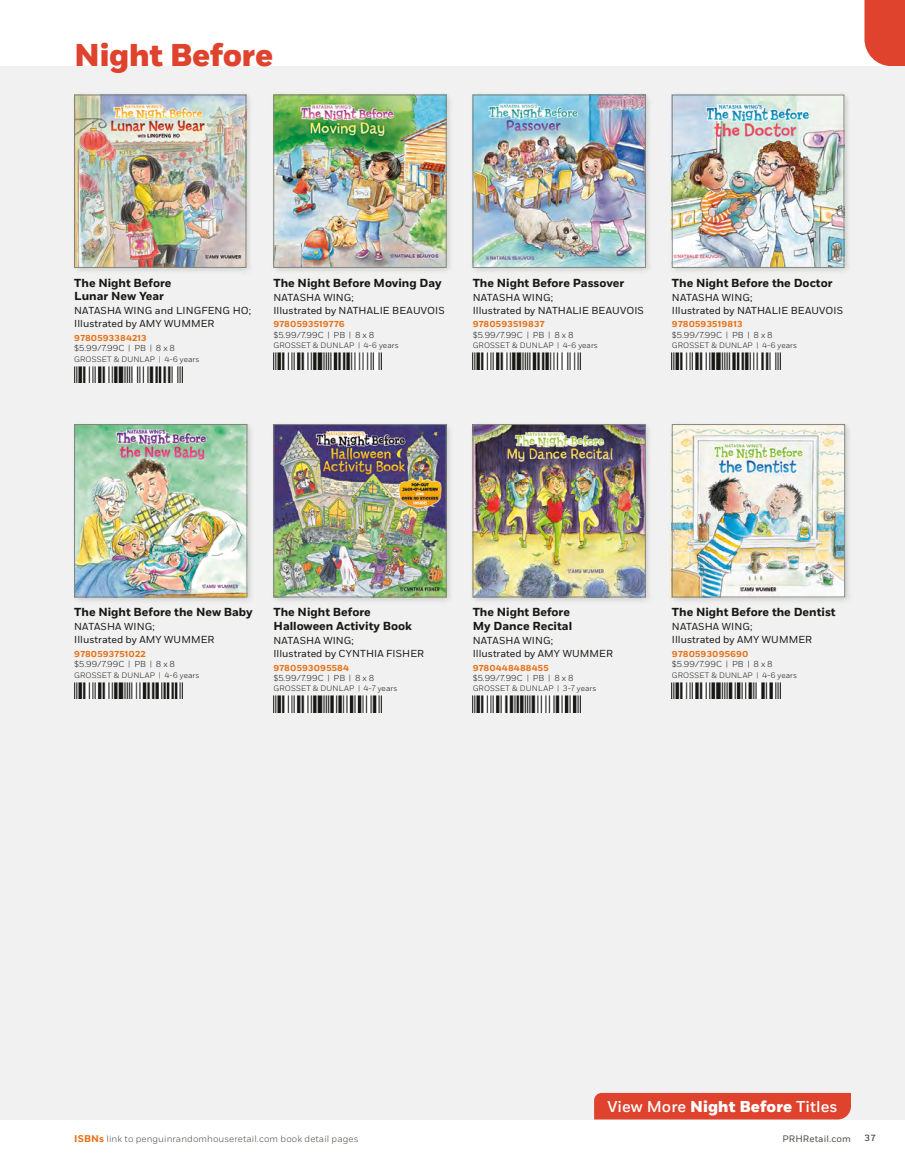
<style>
.page{position:relative;width:905px;height:1175px;background:#fff}
.page>*{position:absolute;margin:0;border:0;box-sizing:border-box;transform-origin:0 0}
.t1{font:800 31.5px "Fort";letter-spacing:-.01em;color:#df422d}
.t2{font:500 15.75px "Fort";letter-spacing:.005em;color:#fff}
.t3{font:700 11.7px/13.5px "Fort";color:#171714}
.t4{font:10.2px/12.8px "Fort";letter-spacing:.01em;color:#171714}
.t5{font:300 9.3px "Fort";letter-spacing:.01em;color:#484f46}
.t6{font:9.3px "Fort";letter-spacing:.015em;color:#484f46}
.t7{font:500 9px "Fort";color:#484f46}
.t8{font:300 8.7px/10.2px "Fort";color:#171714}
.t9{font:300 7.8px "Fort";letter-spacing:.02em;color:#171714}
.s1{font-weight:700;color:#e77216}
.s2{font-size:8.25px}
.s3{font-size:7.5px}
.s4{font-weight:700;font-size:9.75px;color:#e77216}
.s5{font-weight:800}
</style>
<div class="page">
<svg style="left:864px;top:0;width:40px;height:66px;background:#e14f3b"></svg>
<div style="left:0;top:66px;width:904px;height:1053px;background:#f1f1f1"></div>
<div style="left:594px;top:1092px;width:257px;height:27px;background:#df422d"></div>
<div style="left:72px;top:422px;width:182px;height:182px;background:#484f46;opacity:.2"></div>
<img style="left:76px;top:426px;width:169px;height:169px">
<div style="left:74px;top:424px;width:173px;height:173px;border:1px solid #81857d"></div>
<img style="left:74px;top:682px;width:108px;height:16px">
<div style="left:271px;top:422px;width:182px;height:182px;background:#484f46;opacity:.2"></div>
<img style="left:275px;top:426px;width:169px;height:169px">
<div style="left:273px;top:424px;width:173px;height:173px;border:1px solid #81857d"></div>
<img style="left:273px;top:696px;width:108px;height:16px">
<div style="left:470px;top:422px;width:182px;height:182px;background:#484f46;opacity:.2"></div>
<img style="left:474px;top:426px;width:169px;height:169px">
<div style="left:472px;top:424px;width:173px;height:173px;border:1px solid #81857d"></div>
<img style="left:472px;top:696px;width:108px;height:16px">
<div style="left:669px;top:422px;width:182px;height:182px;background:#484f46;opacity:.2"></div>
<img style="left:674px;top:426px;width:168px;height:169px">
<div style="left:672px;top:424px;width:172px;height:173px;border:1px solid #81857d"></div>
<img style="left:672px;top:682px;width:108px;height:16px">
<div style="left:72px;top:92px;width:181px;height:182px;background:#484f46;opacity:.2"></div>
<img style="left:76px;top:97px;width:168px;height:169px">
<div style="left:74px;top:95px;width:172px;height:173px;border:1px solid #81857d"></div>
<img style="left:74px;top:366px;width:108px;height:16px">
<div style="left:271px;top:92px;width:182px;height:182px;background:#484f46;opacity:.2"></div>
<img style="left:275px;top:97px;width:169px;height:169px">
<div style="left:273px;top:95px;width:173px;height:173px;border:1px solid #81857d"></div>
<img style="left:273px;top:353px;width:108px;height:16px">
<div style="left:470px;top:92px;width:182px;height:182px;background:#484f46;opacity:.2"></div>
<img style="left:474px;top:97px;width:169px;height:169px">
<div style="left:472px;top:95px;width:173px;height:173px;border:1px solid #81857d"></div>
<img style="left:472px;top:353px;width:108px;height:16px">
<div style="left:669px;top:92px;width:181px;height:182px;background:#484f46;opacity:.2"></div>
<img style="left:674px;top:97px;width:168px;height:169px">
<div style="left:672px;top:95px;width:172px;height:173px;border:1px solid #81857d"></div>
<img style="left:672px;top:353px;width:108px;height:16px">
<h1 class="t1" style="left:74px;top:36px;width:200px">Night Before</h1>
<p class="t3" style="left:74px;top:276px;width:99px">The Night Before<br>Lunar New Year</p>
<p class="t4" style="left:74px;top:304px;width:178px">NATASHA WING and LINGFENG HO;<br>Illustrated by AMY WUMMER</p>
<p class="t8" style="left:74px;top:333px;width:102px"><span class="s1">9780593384213 </span>$5.99/7.99C <span class="s2">|</span> PB <span class="s2">|</span> 8 x 8</p>
<p class="t9" style="left:74px;top:354px;width:127px">GROSSET &amp; DUNLAP <span class="s3">|</span> 4-6 years</p>
<p class="t3" style="left:273px;top:276px;width:170px">The Night Before Moving Day</p>
<p class="t4" style="left:273px;top:291px;width:173px">NATASHA WING;<br>Illustrated by NATHALIE BEAUVOIS</p>
<p class="t8" style="left:273px;top:319px;width:102px"><span class="s1">9780593519776 </span>$5.99/7.99C <span class="s2">|</span> PB <span class="s2">|</span> 8 x 8</p>
<p class="t9" style="left:273px;top:341px;width:127px">GROSSET &amp; DUNLAP <span class="s3">|</span> 4-6 years</p>
<p class="t3" style="left:472px;top:276px;width:153px">The Night Before Passover</p>
<p class="t4" style="left:472px;top:291px;width:173px">NATASHA WING;<br>Illustrated by NATHALIE BEAUVOIS</p>
<p class="t8" style="left:472px;top:319px;width:102px"><span class="s1">9780593519837 </span>$5.99/7.99C <span class="s2">|</span> PB <span class="s2">|</span> 8 x 8</p>
<p class="t9" style="left:472px;top:341px;width:127px">GROSSET &amp; DUNLAP <span class="s3">|</span> 4-6 years</p>
<p class="t3" style="left:672px;top:276px;width:162px">The Night Before the Doctor</p>
<p class="t4" style="left:672px;top:291px;width:173px">NATASHA WING;<br>Illustrated by NATHALIE BEAUVOIS</p>
<p class="t8" style="left:672px;top:319px;width:102px"><span class="s1">9780593519813 </span>$5.99/7.99C <span class="s2">|</span> PB <span class="s2">|</span> 8 x 8</p>
<p class="t9" style="left:672px;top:341px;width:127px">GROSSET &amp; DUNLAP <span class="s3">|</span> 4-6 years</p>
<p class="t3" style="left:74px;top:605px;width:180px">The Night Before the New Baby</p>
<p class="t4" style="left:74px;top:620px;width:142px">NATASHA WING;<br>Illustrated by AMY WUMMER</p>
<p class="t8" style="left:74px;top:649px;width:102px"><span class="s1">9780593751022 </span>$5.99/7.99C <span class="s2">|</span> PB <span class="s2">|</span> 8 x 8</p>
<p class="t9" style="left:74px;top:670px;width:127px">GROSSET &amp; DUNLAP <span class="s3">|</span> 4-6 years</p>
<p class="t3" style="left:273px;top:605px;width:140px">The Night Before<br>Halloween Activity Book</p>
<p class="t4" style="left:273px;top:634px;width:152px">NATASHA WING;<br>Illustrated by CYNTHIA FISHER</p>
<p class="t8" style="left:273px;top:662px;width:102px"><span class="s1">9780593095584 </span>$5.99/7.99C <span class="s2">|</span> PB <span class="s2">|</span> 8 x 8</p>
<p class="t9" style="left:273px;top:684px;width:125px">GROSSET &amp; DUNLAP <span class="s3">|</span> 4-7 years</p>
<p class="t3" style="left:472px;top:605px;width:101px">The Night Before<br>My Dance Recital</p>
<p class="t4" style="left:472px;top:634px;width:142px">NATASHA WING;<br>Illustrated by AMY WUMMER</p>
<p class="t8" style="left:472px;top:662px;width:102px"><span class="s1">9780448488455 </span>$5.99/7.99C <span class="s2">|</span> PB <span class="s2">|</span> 8 x 8</p>
<p class="t9" style="left:472px;top:684px;width:125px">GROSSET &amp; DUNLAP <span class="s3">|</span> 3-7 years</p>
<p class="t3" style="left:672px;top:605px;width:165px">The Night Before the Dentist</p>
<p class="t4" style="left:672px;top:620px;width:142px">NATASHA WING;<br>Illustrated by AMY WUMMER</p>
<p class="t8" style="left:672px;top:649px;width:102px"><span class="s1">9780593095690 </span>$5.99/7.99C <span class="s2">|</span> PB <span class="s2">|</span> 8 x 8</p>
<p class="t9" style="left:672px;top:670px;width:127px">GROSSET &amp; DUNLAP <span class="s3">|</span> 4-6 years</p>
<p class="t5" style="left:74px;top:1133px;width:286px"><span class="s4">ISBNs</span> link to penguinrandomhouseretail.com book detail pages</p>
<h2 class="t2" style="left:607px;top:1096px;width:232px">View More <span class="s5">Night Before</span> Titles</h2>
<p class="t6" style="left:782px;top:1132px;width:70px">PRHRetail.com</p>
<p class="t7" style="left:864px;top:1132px;width:12px">37</p>
</div>
